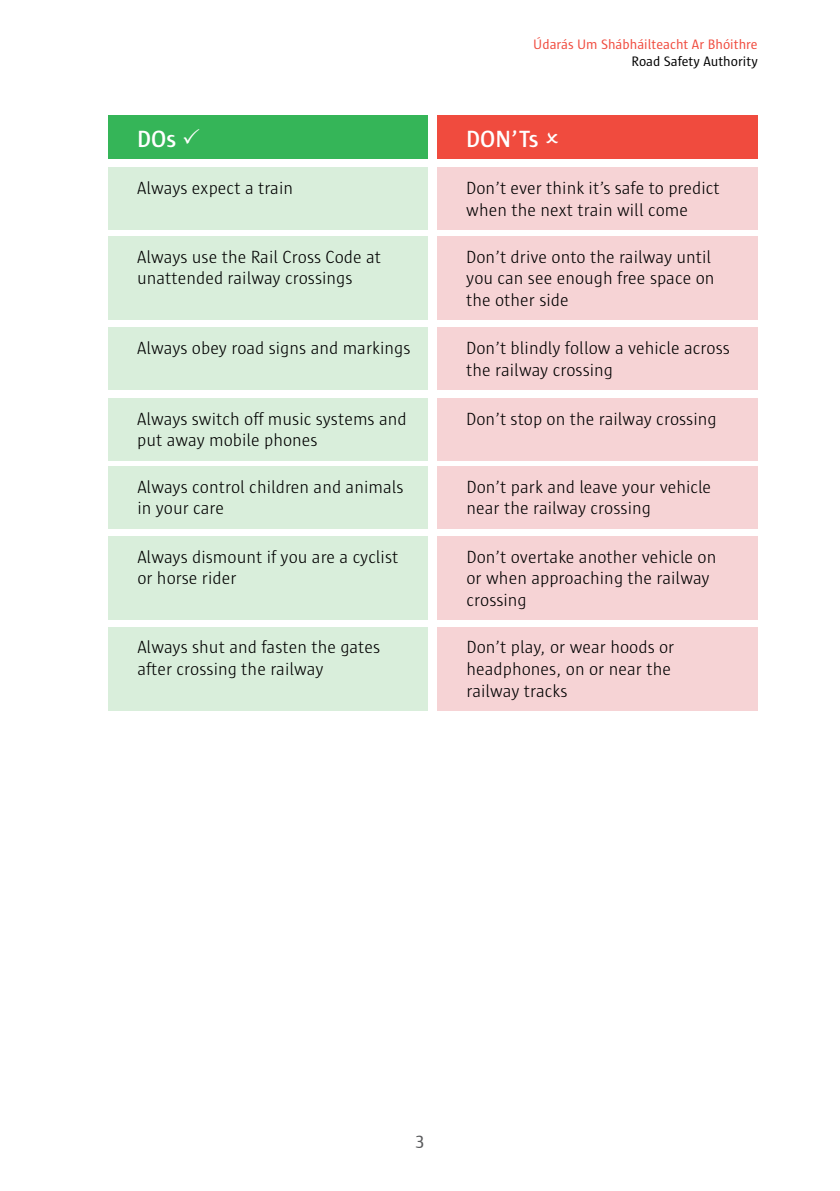
<style>
.page{position:relative;width:840px;height:1191px;background:#fff}
.page>*{position:absolute;margin:0;border:0;box-sizing:border-box;transform-origin:0 0}
.t1{font:600 24px "Sun";color:#fff}
.t2{font:300 18px/21.6px "Sun";color:#000}
.t3{font:18px "Sun";color:#58595b}
.t4{font:14px "Sun";color:#f04b3e}
.t5{font:14px "Sun";color:#000}
</style>
<div class="page">
<div style="left:108px;top:115px;width:319px;height:44px;background:#35b558"></div>
<div style="left:108px;top:168px;width:319px;height:62px;background:#d9eedb"></div>
<div style="left:108px;top:398px;width:319px;height:63px;background:#d9eedb"></div>
<div style="left:108px;top:466px;width:320px;height:63px;background:#d9eedb"></div>
<div style="left:108px;top:536px;width:320px;height:83px;background:#d9eedb"></div>
<div style="left:108px;top:627px;width:320px;height:83px;background:#d9eedb"></div>
<div style="left:108px;top:328px;width:319px;height:62px;background:#d9eedb"></div>
<div style="left:108px;top:236px;width:319px;height:83px;background:#d9eedb"></div>
<div style="left:436px;top:115px;width:321px;height:44px;background:#f04b3e"></div>
<div style="left:436px;top:168px;width:321px;height:62px;background:#f6d3d5"></div>
<div style="left:436px;top:398px;width:321px;height:63px;background:#f6d3d5"></div>
<div style="left:436px;top:466px;width:321px;height:63px;background:#f6d3d5"></div>
<div style="left:436px;top:536px;width:321px;height:83px;background:#f6d3d5"></div>
<div style="left:436px;top:627px;width:321px;height:83px;background:#f6d3d5"></div>
<div style="left:436px;top:328px;width:321px;height:62px;background:#f6d3d5"></div>
<div style="left:436px;top:236px;width:321px;height:83px;background:#f6d3d5"></div>
<p class="t4" style="left:533px;top:37px;width:226px">Údarás Um Shábháilteacht Ar Bhóithre</p>
<p class="t5" style="left:631px;top:54px;width:128px">Road Safety Authority</p>
<h1 class="t1" style="left:137px;top:126px;width:41px">DOs</h1>
<p class="t2" style="left:137px;top:177px;width:157px">Always expect a train</p>
<h1 class="t1" style="left:466px;top:126px;width:74px">DON’Ts</h1>
<p class="t2" style="left:466px;top:177px;width:255px">Don’t ever think it’s safe to predict when the next train will come</p>
<p class="t2" style="left:137px;top:246px;width:245px">Always use the Rail Cross Code at unattended railway crossings</p>
<p class="t2" style="left:466px;top:246px;width:250px">Don’t drive onto the railway until you can see enough free space on the other side</p>
<p class="t2" style="left:137px;top:337px;width:275px">Always obey road signs and markings</p>
<p class="t2" style="left:466px;top:337px;width:265px">Don’t blindly follow a vehicle across the railway crossing</p>
<p class="t2" style="left:137px;top:408px;width:271px">Always switch off music systems and put away mobile phones</p>
<p class="t2" style="left:137px;top:476px;width:268px">Always control children and animals in your care</p>
<p class="t2" style="left:137px;top:546px;width:262px">Always dismount if you are a cyclist or horse rider</p>
<p class="t2" style="left:137px;top:636px;width:244px">Always shut and fasten the gates after crossing the railway</p>
<p class="t2" style="left:466px;top:408px;width:252px">Don’t stop on the railway crossing</p>
<p class="t2" style="left:466px;top:476px;width:246px">Don’t park and leave your vehicle near the railway crossing</p>
<p class="t2" style="left:466px;top:546px;width:251px">Don’t overtake another vehicle on or when approaching the railway crossing</p>
<p class="t2" style="left:466px;top:636px;width:209px">Don’t play, or wear hoods or headphones, on or near the railway tracks</p>
<p class="t3" style="left:415px;top:1130px;width:10px">3</p>
</div>
